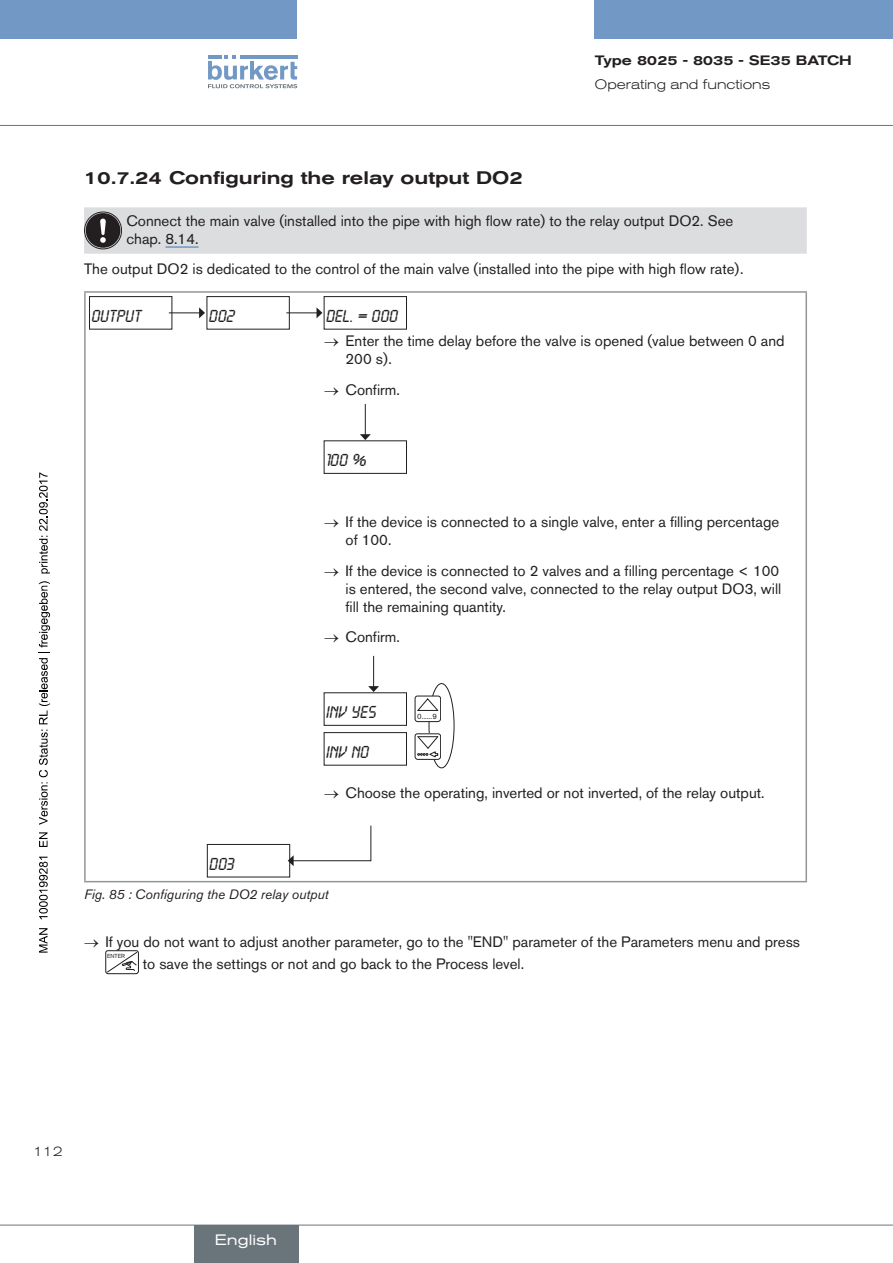
<style>
.page{position:relative;width:893px;height:1263px;background:#fff}
.page>*{position:absolute;margin:0;border:0;box-sizing:border-box;transform-origin:0 0}
.t1{font:500 expanded 18px "Akzidenz Grotesk BQ";color:#231f20}
.t2{font:18px "Lcd D";color:#231f20}
.t3{font:15px/18px "Akzidenz Grotesk BQ";color:#231f20}
.t4{font:expanded 15px "Akzidenz Grotesk BQ";color:#fff}
.t5{font:italic 13.5px "Akzidenz Grotesk BQ";color:#231f20}
.t6{font:300 expanded 13.5px "Akzidenz Grotesk BQ";color:#231f20}
.t7{font:500 expanded 13.5px "Akzidenz Grotesk BQ";color:#231f20}
.t8{font:7.65px "Akzidenz Grotesk BQ";color:#231f20}
.t9{font:5.85px "Akzidenz Grotesk BQ";color:#231f20}
</style>
<div class="page">
<div style="left:0;top:0;width:297px;height:38px;background:#7299c6"></div>
<div style="left:595px;top:0;width:298px;height:38px;background:#7299c6"></div>
<svg style="left:208px;top:55px;width:89px;height:33px"></svg>
<hr style="left:0;top:125px;width:893px;height:1px;background:#6a747b">
<svg style="left:84px;top:207px;width:723px;height:47px;background:#d7d8da"></svg>
<hr style="left:165px;top:246px;width:34px;height:2px;background:#7299c6">
<hr style="left:84px;top:291px;width:723px;height:2px;background:#939598">
<hr style="left:84px;top:293px;width:2px;height:588px;background:#939598">
<hr style="left:805px;top:293px;width:2px;height:588px;background:#939598">
<hr style="left:84px;top:881px;width:723px;height:1px;background:#939598">
<div style="left:89px;top:296px;width:83px;height:33px;border:1px solid #231f20"></div>
<div style="left:207px;top:296px;width:83px;height:33px;border:1px solid #231f20"></div>
<div style="left:324px;top:440px;width:83px;height:34px;border:1px solid #231f20"></div>
<hr style="left:169px;top:312px;width:31px;height:1px;background:#231f20">
<svg style="left:199px;top:307px;width:6px;height:11px"></svg>
<hr style="left:286px;top:312px;width:31px;height:1px;background:#231f20">
<svg style="left:317px;top:308px;width:5px;height:10px"></svg>
<div style="left:207px;top:844px;width:83px;height:33px;border:1px solid #231f20"></div>
<svg style="left:288px;top:825px;width:84px;height:41px"></svg>
<div style="left:324px;top:692px;width:83px;height:34px;border:1px solid #231f20"></div>
<hr style="left:373px;top:656px;width:1px;height:31px;background:#231f20">
<svg style="left:368px;top:686px;width:11px;height:6px"></svg>
<div style="left:324px;top:732px;width:83px;height:33px;border:1px solid #231f20"></div>
<div style="left:429px;top:683px;width:25px;height:85px;border:1px solid #231f20;border-radius:50%"></div>
<div style="left:415px;top:734px;width:26px;height:25px;background:#fff;border-radius:3px"></div>
<div style="left:415px;top:733px;width:26px;height:26px;border:1px solid #231f20;border-radius:3px"></div>
<svg style="left:417px;top:736px;width:22px;height:22px"></svg>
<div style="left:415px;top:696px;width:26px;height:26px;background:#fff;border-radius:3px"></div>
<div style="left:415px;top:696px;width:26px;height:26px;border:1px solid #231f20;border-radius:3px"></div>
<svg style="left:417px;top:698px;width:22px;height:13px"></svg>
<div style="left:324px;top:296px;width:83px;height:33px;border:1px solid #231f20"></div>
<hr style="left:365px;top:404px;width:1px;height:31px;background:#231f20">
<svg style="left:360px;top:434px;width:11px;height:6px"></svg>
<div style="left:105px;top:950px;width:34px;height:24px;border:1px solid #231f20;border-radius:2px"></div>
<svg style="left:106px;top:951px;width:32px;height:22px"></svg>
<hr style="left:0;top:1225px;width:893px;height:1px;background:#6a747b">
<div style="left:194px;top:1225px;width:104px;height:38px;background:#6a747b"></div>
<svg style="left:39px;top:928px;width:9px;height:25px"></svg>
<svg style="left:39px;top:857px;width:9px;height:62px"></svg>
<svg style="left:39px;top:832px;width:9px;height:15px"></svg>
<svg style="left:39px;top:581px;width:11px;height:244px"></svg>
<svg style="left:39px;top:472px;width:11px;height:101px"></svg>
<p class="t7" style="left:595px;top:53px;width:258px">Type 8025 - 8035 - SE35 BATCH</p>
<p class="t6" style="left:595px;top:77px;width:177px">Operating and functions</p>
<p class="t1" style="left:84px;top:168px;width:440px">10.7.24 Configuring the relay output DO2</p>
<p class="t3" style="left:126px;top:212px;width:608px">Connect the main valve (installed into the pipe with high flow rate) to the relay output DO2. See chap. 8.14.</p>
<p class="t3" style="left:84px;top:260px;width:661px">The output DO2 is dedicated to the control of the main valve (installed into the pipe with high flow rate).</p>
<p class="t2" style="left:91px;top:307px;width:51px">OUTPUT</p>
<p class="t2" style="left:208px;top:307px;width:28px">DO2</p>
<p class="t2" style="left:209px;top:855px;width:27px">DO3</p>
<p class="t2" style="left:325px;top:307px;width:74px">DEL. = 000</p>
<p class="t3" style="left:346px;top:332px;width:441px;text-indent:-21px">→ Enter the time delay before the valve is opened (value between 0 and<br>200 s).</p>
<p class="t3" style="left:324px;top:381px;width:77px">→ Confirm.</p>
<p class="t2" style="left:325px;top:451px;width:42px">100 %</p>
<p class="t3" style="left:346px;top:512px;width:435px;text-indent:-21px">→ If the device is connected to a single valve, enter a filling percentage of 100.</p>
<p class="t3" style="left:346px;top:561px;width:437px;text-indent:-21px">→ If the device is connected to 2 valves and a filling percentage &lt; 100 is entered, the second valve, connected to the relay output DO3, will fill the remaining quantity.</p>
<p class="t3" style="left:324px;top:628px;width:77px">→ Confirm.</p>
<p class="t2" style="left:325px;top:703px;width:52px">INV YES</p>
<p class="t2" style="left:325px;top:743px;width:45px">INV NO</p>
<p class="t8" style="left:417px;top:711px;width:21px">0......9</p>
<p class="t3" style="left:324px;top:784px;width:442px">→ Choose the operating, inverted or not inverted, of the relay output.</p>
<p class="t5" style="left:84px;top:886px;width:246px">Fig. 85 : Configuring the DO2 relay output</p>
<p class="t3" style="left:84px;top:933px;width:717px">→ If you do not want to adjust another parameter, go to the "END" parameter of the Parameters menu and press</p>
<p class="t9" style="left:107px;top:952px;width:20px">ENTER</p>
<p class="t3" style="left:143px;top:954px;width:383px">to save the settings or not and go back to the Process level.</p>
<p class="t6" style="left:33px;top:1143px;width:31px">112</p>
<p class="t4" style="left:215px;top:1231px;width:64px">English</p>
</div>
